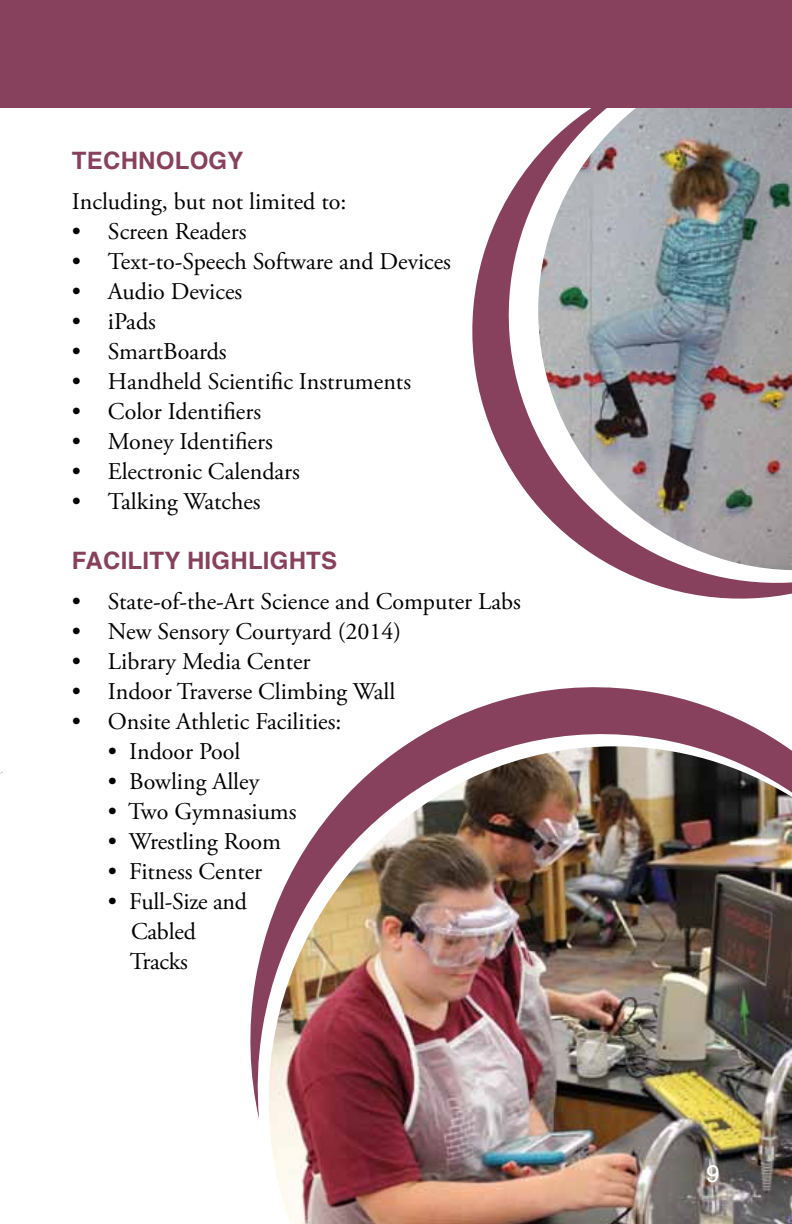
<style>
.page{position:relative;width:792px;height:1224px;background:#fff}
.page>*{position:absolute;margin:0;border:0;box-sizing:border-box;transform-origin:0 0}
.t1{font:24px/30px "Adobe Garamond Pro";color:#000}
.t2{font:700 24px "Helvetica";letter-spacing:.01em;color:#87415d}
.t3{font:24px "Helvetica";color:#fff}
</style>
<div class="page">
<svg style="left:250px;top:687px;width:535px;height:432px"></svg>
<img style="left:269px;top:746px;width:523px;height:478px">
<svg style="left:472px;top:155px;width:320px;height:444px"></svg>
<img style="left:538px;top:108px;width:254px;height:462px">
<div style="left:0;top:0;width:792px;height:108px;background:#87415d"></div>
<p class="t2" style="left:72px;top:141px;width:172px">TECHNOLOGY</p>
<p class="t1" style="left:72px;top:187px;width:276px">Including, but not limited to:</p>
<p class="t1" style="left:72px;top:217px;width:176px">• Screen Readers</p>
<p class="t1" style="left:72px;top:247px;width:381px">• Text-to-Speech Software and Devices</p>
<p class="t1" style="left:72px;top:277px;width:172px">• Audio Devices</p>
<p class="t1" style="left:72px;top:307px;width:85px">• iPads</p>
<p class="t1" style="left:72px;top:337px;width:156px">• SmartBoards</p>
<p class="t1" style="left:72px;top:367px;width:341px">• Handheld Scientific Instruments</p>
<p class="t1" style="left:72px;top:397px;width:191px">• Color Identifiers</p>
<p class="t1" style="left:72px;top:427px;width:202px">• Money Identifiers</p>
<p class="t1" style="left:72px;top:457px;width:230px">• Electronic Calendars</p>
<p class="t1" style="left:72px;top:487px;width:190px">• Talking Watches</p>
<p class="t2" style="left:72px;top:541px;width:62px">FACILITY</p>
<p class="t2" style="left:187px;top:541px;width:118px">HIGHLIGHTS</p>
<p class="t1" style="left:72px;top:587px;width:450px">• State-of-the-Art Science and Computer Labs</p>
<p class="t1" style="left:72px;top:617px;width:331px">• New Sensory Courtyard (2014)</p>
<p class="t1" style="left:72px;top:647px;width:240px">• Library Media Center</p>
<p class="t1" style="left:72px;top:677px;width:325px">• Indoor Traverse Climbing Wall</p>
<p class="t1" style="left:72px;top:707px;width:271px">• Onsite Athletic Facilities:</p>
<p class="t1" style="left:108px;top:737px;width:134px">• Indoor Pool</p>
<p class="t1" style="left:108px;top:767px;width:153px">• Bowling Alley</p>
<p class="t1" style="left:108px;top:797px;width:190px">• Two Gymnasiums</p>
<p class="t1" style="left:108px;top:827px;width:175px">• Wrestling Room</p>
<p class="t1" style="left:108px;top:857px;width:156px">• Fitness Center</p>
<p class="t1" style="left:130px;top:887px;width:119px;text-indent:-22px">• Full-Size and<br>Cabled<br>Tracks</p>
<p class="t3" style="left:707px;top:1155px;width:15px">9</p>
</div>
